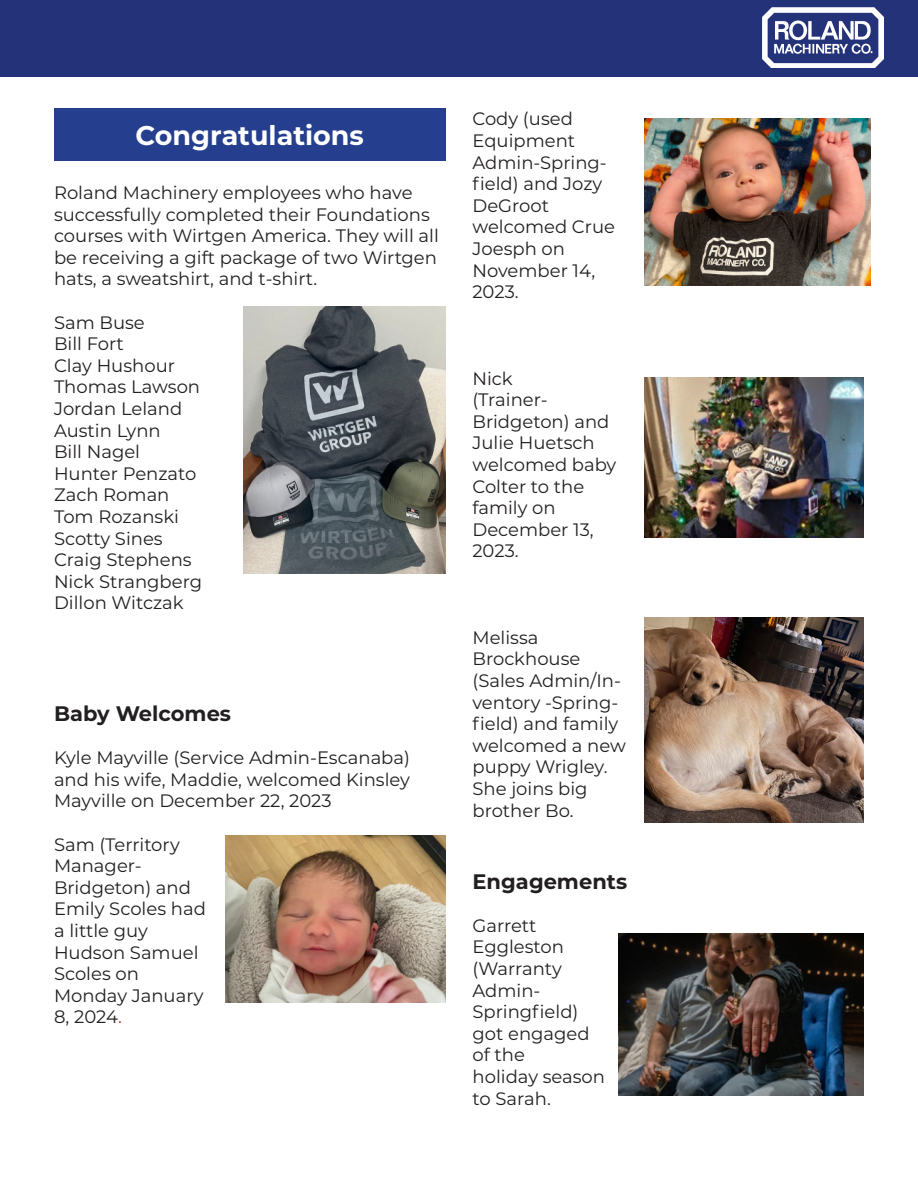
<style>
.page{position:relative;width:918px;height:1188px;background:#fff}
.page>*{position:absolute;margin:0;border:0;box-sizing:border-box;transform-origin:0 0}
.t1{font:700 27px "Montserrat";color:#fff}
.t2{font:700 21px "Montserrat";color:#231f20}
.t3{font:18px/21.6px "Montserrat";color:#231f20}
.s1{color:#d1232a}
</style>
<div class="page">
<div style="left:54px;top:108px;width:392px;height:52px;background:#253f8e"></div>
<div style="left:0;top:0;width:918px;height:77px;background:#243279"></div>
<img style="left:226px;top:836px;width:220px;height:167px">
<img style="left:645px;top:119px;width:226px;height:166px">
<img style="left:645px;top:377px;width:219px;height:161px">
<img style="left:645px;top:618px;width:219px;height:204px">
<img style="left:619px;top:933px;width:245px;height:162px">
<img style="left:244px;top:307px;width:202px;height:266px">
<img style="left:763px;top:8px;width:120px;height:60px">
<p class="t1" style="left:136px;top:116px;width:230px">Congratulations</p>
<p class="t3" style="left:54px;top:181px;width:386px">Roland Machinery employees who have successfully completed their Foundations courses with Wirtgen America. They will all be receiving a gift package of two Wirtgen hats, a sweatshirt, and t-shirt.</p>
<p class="t3" style="left:54px;top:311px;width:92px">Sam Buse</p>
<p class="t3" style="left:54px;top:332px;width:71px">Bill Fort</p>
<p class="t3" style="left:54px;top:354px;width:123px">Clay Hushour</p>
<p class="t3" style="left:54px;top:376px;width:148px">Thomas Lawson</p>
<p class="t3" style="left:54px;top:397px;width:130px">Jordan Leland</p>
<p class="t3" style="left:54px;top:419px;width:108px">Austin Lynn</p>
<p class="t3" style="left:54px;top:440px;width:88px">Bill Nagel</p>
<p class="t3" style="left:54px;top:462px;width:144px">Hunter Penzato</p>
<p class="t3" style="left:54px;top:484px;width:117px">Zach Roman</p>
<p class="t3" style="left:54px;top:505px;width:126px">Tom Rozanski</p>
<p class="t3" style="left:54px;top:527px;width:110px">Scotty Sines</p>
<p class="t3" style="left:54px;top:548px;width:139px">Craig Stephens</p>
<p class="t3" style="left:54px;top:570px;width:150px">Nick Strangberg</p>
<p class="t3" style="left:54px;top:592px;width:131px">Dillon Witczak</p>
<p class="t2" style="left:54px;top:698px;width:179px">Baby Welcomes</p>
<p class="t3" style="left:54px;top:746px;width:358px;text-align:justify">Kyle Mayville (Service Admin-Escanaba) and his wife, Maddie, welcomed Kinsley Mayville on December 22, 2023</p>
<p class="t3" style="left:54px;top:833px;width:153px">Sam (Territory<br>Manager-<br>Bridgeton) and<br>Emily Scoles had a little guy<br>Hudson Samuel<br>Scoles on<br>Monday January<br>8, 2024<span class="s1">.</span></p>
<p class="t3" style="left:472px;top:108px;width:144px">Cody (used<br>Equipment<br>Admin-Spring&shy;field) and Jozy<br>DeGroot welcomed Crue<br>Joesph on<br>November 14,<br>2023.</p>
<p class="t3" style="left:472px;top:367px;width:145px">Nick<br>(Trainer-<br>Bridgeton) and<br>Julie Huetsch welcomed baby<br>Colter to the family on<br>December 13,<br>2023.</p>
<p class="t3" style="left:472px;top:626px;width:155px">Melissa<br>Brockhouse (Sales Admin/In&shy;ventory -Spring&shy;field) and family welcomed a new puppy Wrigley.<br>She joins big brother Bo.</p>
<p class="t2" style="left:472px;top:866px;width:156px">Engagements</p>
<p class="t3" style="left:472px;top:914px;width:134px">Garrett<br>Eggleston (Warranty<br>Admin-<br>Springfield) got engaged of the<br>holiday season to Sarah.</p>
</div>
